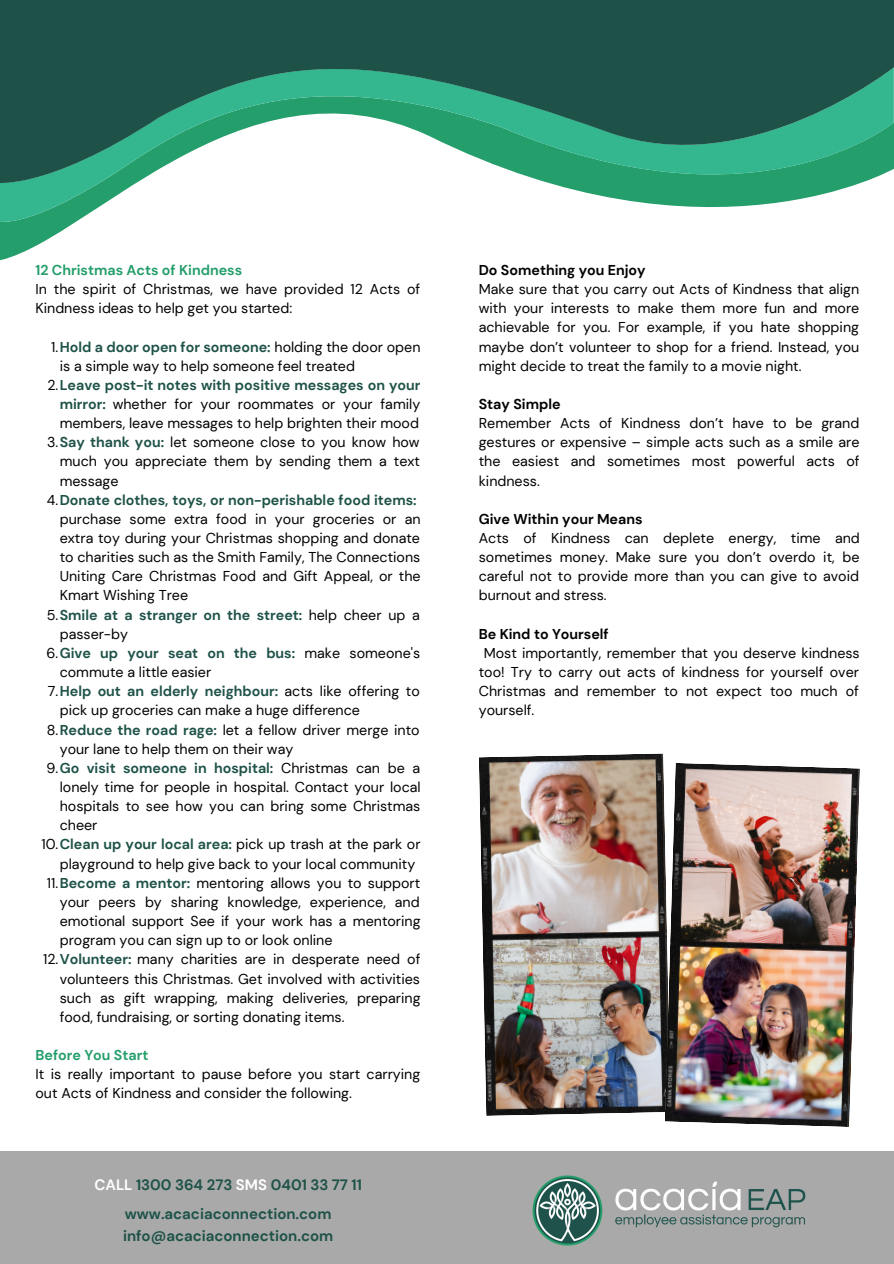
<style>
.page{position:relative;width:894px;height:1264px;background:#fff}
.page>*{position:absolute;margin:0;border:0;box-sizing:border-box;transform-origin:0 0}
.t1{font:700 15px "DM Sans";color:#1e5248}
.t2{font:14.25px/19.2px "DM Sans";color:#000;text-align:justify}
.t3{font:700 14.25px "DM Sans";color:#000}
.t4{font:700 14.25px/19.2px "DM Sans";color:#1e5248}
.t5{font:700 14.25px "DM Sans";color:#249e6b}
.s1{font-weight:700;color:#1e5248}
.s2{font-weight:400;color:#000}
.s3{color:#fff}
</style>
<div class="page">
<div style="left:0;top:1151px;width:893px;height:112px;background:#a9a9a9"></div>
<img style="left:532px;top:1175px;width:274px;height:71px">
<img style="left:479px;top:753px;width:185px;height:362px">
<img style="left:664px;top:763px;width:195px;height:364px">
<svg style="left:0;top:193px;width:827px;height:43px"></svg>
<svg style="left:0;top:0;width:893px;height:193px;background:#3f826f"></svg>
<p class="t5" style="left:35px;top:261px;width:208px">12 Christmas Acts of Kindness</p>
<p class="t2" style="left:35px;top:279px;width:386px">In the spirit of Christmas, we have provided 12 Acts of<br>Kindness ideas to help get you started:</p>
<p class="t2" style="left:60px;top:337px;width:362px;text-indent:-8px">1.<span class="s1">Hold a door open for someone:</span> holding the door open is a simple way to help someone feel treated</p>
<p class="t2" style="left:60px;top:375px;width:362px;text-indent:-12px">2.<span class="s1">Leave post-it notes with positive messages on your mirror:</span> whether for your roommates or your family members, leave messages to help brighten their mood</p>
<p class="t2" style="left:60px;top:433px;width:362px;text-indent:-13px">3.<span class="s1">Say thank you:</span> let someone close to you know how much you appreciate them by sending them a text message</p>
<p class="t2" style="left:60px;top:490px;width:362px;text-align:left;text-indent:-13px">4.<span class="s1">Donate clothes, toys, or non-perishable food items: </span>purchase some extra food in your groceries or an extra toy during your Christmas shopping and donate to charities such as the Smith Family, The Connections Uniting Care Christmas Food and Gift Appeal, or the Kmart Wishing Tree</p>
<p class="t4" style="left:60px;top:605px;width:361px;text-indent:-13px"><span class="s2">5.</span>Smile at a stranger on the street: <span class="s2">help cheer up a passer-by</span></p>
<p class="t2" style="left:60px;top:643px;width:362px;text-indent:-13px">6.<span class="s1">Give up your seat on the bus:</span> make someone's commute a little easier</p>
<p class="t2" style="left:60px;top:681px;width:361px;text-indent:-12px">7.<span class="s1">Help out an elderly neighbour:</span> acts like offering to pick up groceries can make a huge difference</p>
<p class="t2" style="left:60px;top:720px;width:361px;text-indent:-13px">8.<span class="s1">Reduce the road rage:</span> let a fellow driver merge into your lane to help them on their way</p>
<p class="t2" style="left:60px;top:758px;width:362px;text-indent:-13px">9.<span class="s1">Go visit someone in hospital:</span> Christmas can be a lonely time for people in hospital. Contact your local hospitals to see how you can bring some Christmas cheer</p>
<p class="t2" style="left:60px;top:835px;width:362px;text-indent:-18px">10.<span class="s1">Clean up your local area:</span> pick up trash at the park or playground to help give back to your local community</p>
<p class="t2" style="left:60px;top:873px;width:362px;text-indent:-13px">11.<span class="s1">Become a mentor:</span> mentoring allows you to support your peers by sharing knowledge, experience, and emotional support See if your work has a mentoring program you can sign up to or look online</p>
<p class="t2" style="left:60px;top:949px;width:362px;text-indent:-17px">12.<span class="s1">Volunteer:</span> many charities are in desperate need of volunteers this Christmas. Get involved with activities such as gift wrapping, making deliveries, preparing food, fundraising, or sorting donating items.</p>
<p class="t5" style="left:35px;top:1045px;width:114px">Before You Start</p>
<p class="t2" style="left:35px;top:1064px;width:386px">It is really important to pause before you start carrying out Acts of Kindness and consider the following.</p>
<p class="t1" style="left:94px;top:1175px;width:269px"><span class="s3">CALL</span> 1300 364 273 <span class="s3">SMS</span> 0401 33 77 11</p>
<p class="t1" style="left:125px;top:1204px;width:208px">www.acaciaconnection.com</p>
<p class="t1" style="left:123px;top:1225px;width:211px">info@acaciaconnection.com</p>
<p class="t3" style="left:478px;top:261px;width:168px">Do Something you Enjoy</p>
<p class="t2" style="left:478px;top:279px;width:382px">Make sure that you carry out Acts of Kindness that align with your interests to make them more fun and more achievable for you. For example, if you hate shopping maybe don’t volunteer to shop for a friend. Instead, you might decide to treat the family to a movie night.</p>
<p class="t3" style="left:478px;top:395px;width:83px">Stay Simple</p>
<p class="t2" style="left:478px;top:413px;width:382px">Remember Acts of Kindness don’t have to be grand gestures or expensive – simple acts such as a smile are the easiest and sometimes most powerful acts of kindness.</p>
<p class="t3" style="left:478px;top:509px;width:165px">Give Within your Means</p>
<p class="t2" style="left:478px;top:528px;width:382px">Acts of Kindness can deplete energy, time and sometimes money. Make sure you don’t overdo it, be careful not to provide more than you can give to avoid burnout and stress.</p>
<p class="t3" style="left:478px;top:624px;width:131px">Be Kind to Yourself</p>
<p class="t2" style="left:478px;top:643px;width:382px;text-indent:5px">Most importantly, remember that you deserve kindness too! Try to carry out acts of kindness for yourself over Christmas and remember to not expect too much of yourself.</p>
</div>
